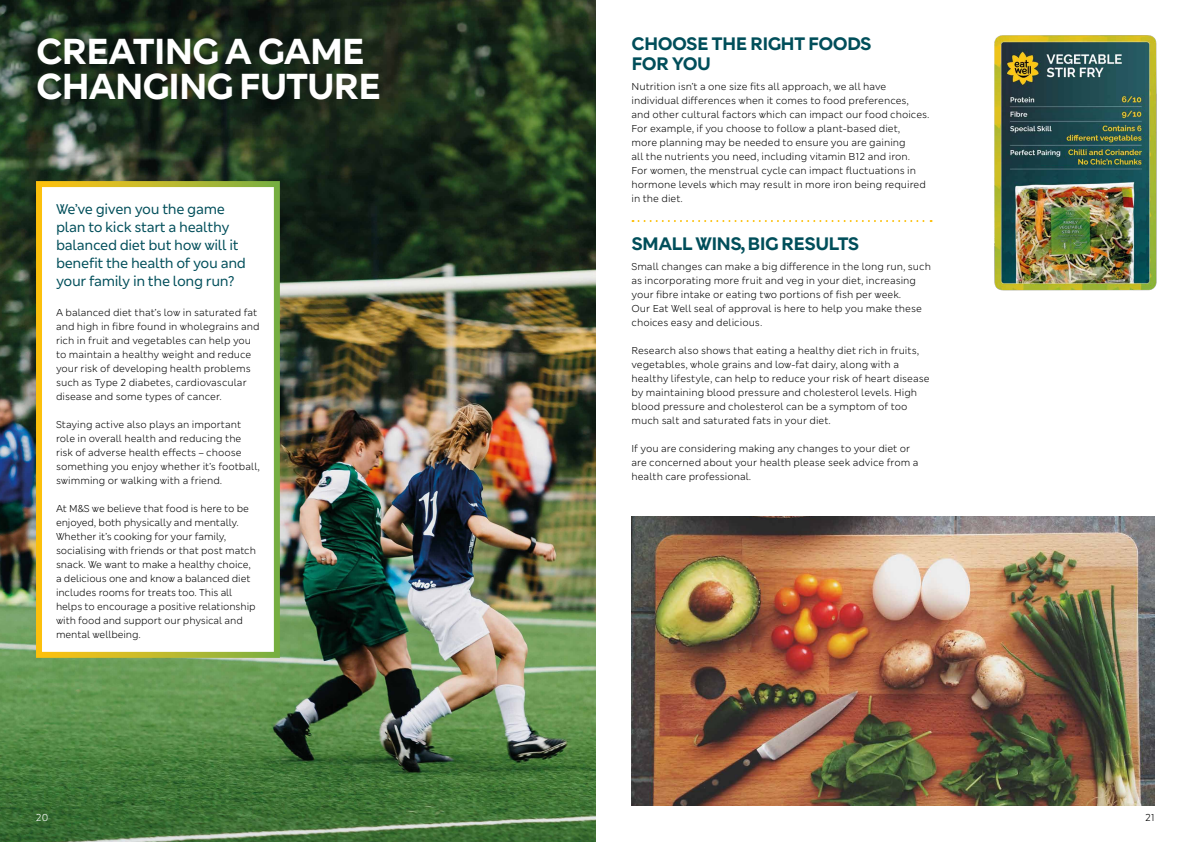
<style>
.page{position:relative;width:1191px;height:842px;background:#fff}
.page>*{position:absolute;margin:0;border:0;box-sizing:border-box;transform-origin:0 0}
.t1{font:700 36px/35px "New MS London";letter-spacing:-.04em;color:#fff}
.t2{font:700 18px/20px "New MS London";letter-spacing:-.04em;color:#004e5a}
.t3{font:14px/18px "New MS London";letter-spacing:-.025em;color:#004e5a}
.t4{font:300 10px/14px "New MS London";color:#000}
.t5{font:300 10px "New MS London";color:#fff}
</style>
<div class="page">
<img style="left:631px;top:516px;width:524px;height:290px">
<img style="left:0;top:0;width:595px;height:842px">
<img style="left:994px;top:35px;width:163px;height:256px">
<svg style="left:33px;top:178px;width:250px;height:483px"></svg>
<svg style="left:632px;top:220px;width:299px;height:2px"></svg>
<h1 class="t1" style="left:36px;top:34px;width:347px">CREATING A GAME<br>CHANGING FUTURE</h1>
<h3 class="t3" style="left:56px;top:200px;width:192px">We’ve given you the game plan to kick start a healthy balanced diet but how will it benefit the health of you and your family in the long run?</h3>
<p class="t4" style="left:56px;top:305px;width:205px">A balanced diet that’s low in saturated fat and high in fibre found in wholegrains and rich in fruit and vegetables can help you to maintain a healthy weight and reduce your risk of developing health problems such as Type 2 diabetes, cardiovascular disease and some types of cancer.</p>
<p class="t4" style="left:56px;top:417px;width:205px">Staying active also plays an important role in overall health and reducing the risk of adverse health effects – choose something you enjoy whether it’s football, swimming or walking with a friend.</p>
<p class="t4" style="left:56px;top:501px;width:201px">At M&amp;S we believe that food is here to be enjoyed, both physically and mentally.<br>Whether it’s cooking for your family, socialising with friends or that post match snack. We want to make a healthy choice, a delicious one and know a balanced diet includes rooms for treats too. This all helps to encourage a positive relationship with food and support our physical and mental wellbeing.</p>
<h2 class="t2" style="left:631px;top:34px;width:242px">CHOOSE THE RIGHT FOODS<br>FOR YOU</h2>
<p class="t4" style="left:631px;top:79px;width:299px">Nutrition isn’t a one size fits all approach, we all have individual differences when it comes to food preferences, and other cultural factors which can impact our food choices.<br>For example, if you choose to follow a plant-based diet,<br>more planning may be needed to ensure you are gaining<br>all the nutrients you need, including vitamin B12 and iron.<br>For women, the menstrual cycle can impact fluctuations in hormone levels which may result in more iron being required in the diet.</p>
<h2 class="t2" style="left:631px;top:234px;width:229px">SMALL WINS, BIG RESULTS</h2>
<p class="t4" style="left:631px;top:259px;width:301px">Small changes can make a big difference in the long run, such as incorporating more fruit and veg in your diet, increasing your fibre intake or eating two portions of fish per week.<br>Our Eat Well seal of approval is here to help you make these choices easy and delicious.</p>
<p class="t4" style="left:631px;top:343px;width:299px">Research also shows that eating a healthy diet rich in fruits, vegetables, whole grains and low-fat dairy, along with a healthy lifestyle, can help to reduce your risk of heart disease by maintaining blood pressure and cholesterol levels. High blood pressure and cholesterol can be a symptom of too much salt and saturated fats in your diet.</p>
<p class="t4" style="left:631px;top:441px;width:288px">If you are considering making any changes to your diet or are concerned about your health please seek advice from a health care professional.</p>
<p class="t5" style="left:36px;top:811px;width:14px">20</p>
<p class="t4" style="left:1145px;top:810px;width:11px">21</p>
</div>
